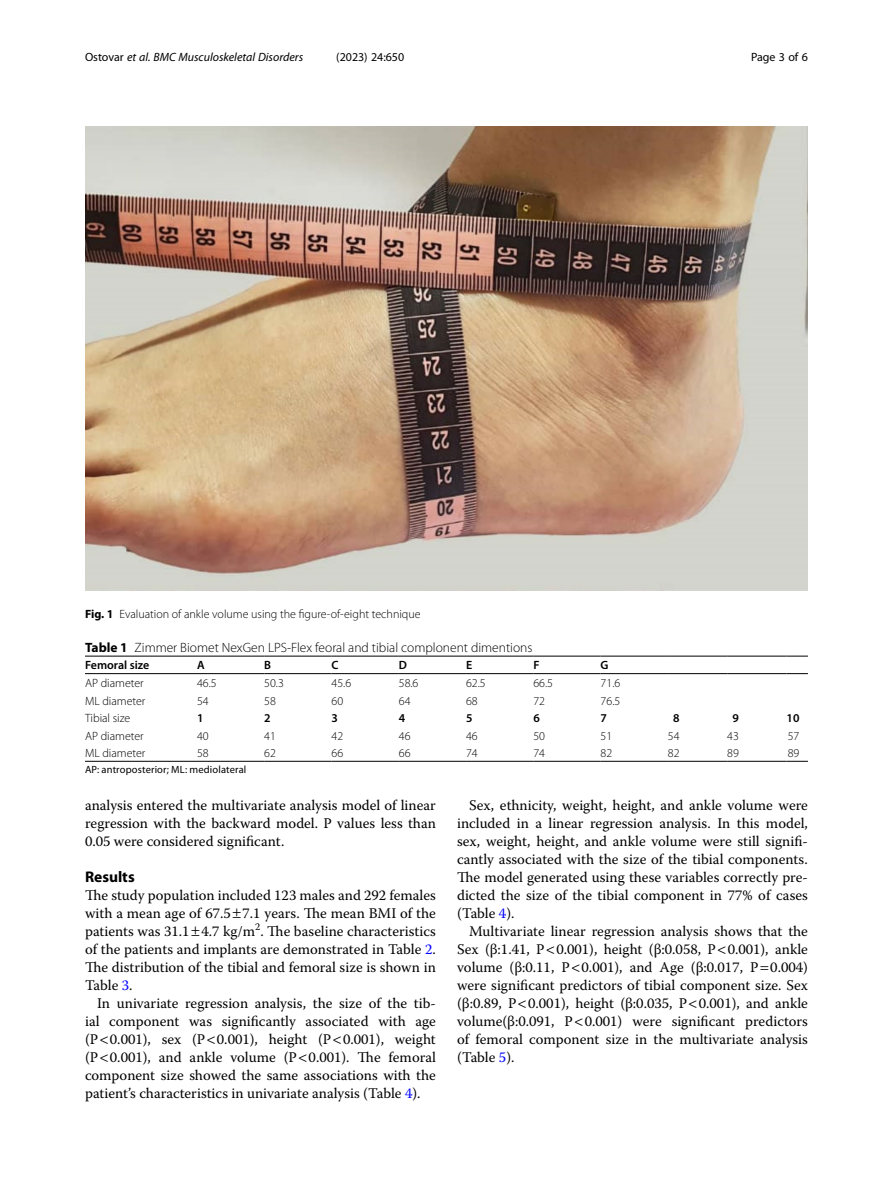
<style>
.page{position:relative;width:893px;height:1191px;background:#fff}
.page>*{position:absolute;margin:0;border:0;box-sizing:border-box;transform-origin:0 0}
.Head_1{font:700 15.45px "Myriad Pro";color:#000}
.Body_Text_Indent{font:14.7px/18px "Warnock Pro";color:#000;text-align:justify}
.Body_Text{font:14.7px/18px "Warnock Pro";color:#000;text-align:justify}
.Table_Caption{font:300 13.5px "Myriad Pro";color:#000}
.Table_Body{font:300 12px "Myriad Pro";color:#000}
.Figure_Caption{font:300 12px "Myriad Pro";color:#000}
.t1{font:italic 12px "Myriad Pro";color:#000}
.t2{font:12px "Myriad Pro";color:#000}
.Table_Head{font:600 12px "Myriad Pro";color:#000}
.Table_Body_Tab1_Deci{font:300 12px "Myriad Pro";color:#000}
.Table_Body-2{font:600 12px "Myriad Pro";color:#000}
.Table_Body_Tab1_Deci-2{font:600 12px "Myriad Pro";color:#000}
.Table_Footnote{font:10.5px "Myriad Pro";letter-spacing:.015em;color:#000}
.s1{font-style:normal}
.s2{font-weight:700}
.s3{color:#00f}
</style>
<div class="page">
<hr style="left:85px;top:673px;width:112px;height:1px;background:#000">
<hr style="left:197px;top:656px;width:67px;height:1px;background:#000">
<hr style="left:197px;top:673px;width:67px;height:1px;background:#000">
<hr style="left:264px;top:656px;width:68px;height:1px;background:#000">
<hr style="left:264px;top:673px;width:68px;height:1px;background:#000">
<hr style="left:332px;top:656px;width:67px;height:1px;background:#000">
<hr style="left:332px;top:673px;width:67px;height:1px;background:#000">
<hr style="left:399px;top:656px;width:67px;height:1px;background:#000">
<hr style="left:399px;top:673px;width:67px;height:1px;background:#000">
<hr style="left:466px;top:656px;width:67px;height:1px;background:#000">
<hr style="left:466px;top:673px;width:67px;height:1px;background:#000">
<hr style="left:533px;top:656px;width:68px;height:1px;background:#000">
<hr style="left:533px;top:673px;width:68px;height:1px;background:#000">
<hr style="left:601px;top:656px;width:67px;height:1px;background:#000">
<hr style="left:601px;top:673px;width:67px;height:1px;background:#000">
<hr style="left:668px;top:656px;width:59px;height:1px;background:#000">
<hr style="left:668px;top:673px;width:59px;height:1px;background:#000">
<hr style="left:727px;top:656px;width:60px;height:1px;background:#000">
<hr style="left:727px;top:673px;width:60px;height:1px;background:#000">
<svg style="left:787px;top:656px;width:21px;height:1px"></svg>
<svg style="left:787px;top:673px;width:21px;height:1px"></svg>
<hr style="left:197px;top:761px;width:67px;height:1px;background:#000">
<hr style="left:264px;top:761px;width:68px;height:1px;background:#000">
<hr style="left:332px;top:761px;width:67px;height:1px;background:#000">
<hr style="left:399px;top:761px;width:67px;height:1px;background:#000">
<hr style="left:466px;top:761px;width:67px;height:1px;background:#000">
<hr style="left:533px;top:761px;width:68px;height:1px;background:#000">
<hr style="left:601px;top:761px;width:67px;height:1px;background:#000">
<hr style="left:668px;top:761px;width:59px;height:1px;background:#000">
<hr style="left:727px;top:761px;width:60px;height:1px;background:#000">
<svg style="left:787px;top:761px;width:21px;height:1px"></svg>
<hr style="left:85px;top:761px;width:112px;height:1px;background:#000">
<hr style="left:85px;top:656px;width:112px;height:1px;background:#000">
<img style="left:85px;top:126px;width:723px;height:465px">
<p class="t1" style="left:85px;top:50px;width:220px"><span class="s1">Ostovar</span> et al. BMC Musculoskeletal Disorders</p>
<p class="t2" style="left:336px;top:50px;width:70px">(2023) 24:650</p>
<p class="t2" style="left:751px;top:50px;width:58px">Page 3 of 6</p>
<p class="Figure_Caption" style="left:85px;top:607px;width:337px"><span class="s2">Fig. 1</span> Evaluation of ankle volume using the figure-of-eight technique</p>
<p class="Table_Caption" style="left:85px;top:640px;width:449px"><span class="s2">Table 1</span> Zimmer Biomet NexGen LPS-Flex feoral and tibial complonent dimentions</p>
<p class="Table_Head" style="left:85px;top:657px;width:66px">Femoral size</p>
<p class="Table_Head" style="left:197px;top:657px;width:9px">A</p>
<p class="Table_Head" style="left:264px;top:657px;width:8px">B</p>
<p class="Table_Head" style="left:332px;top:657px;width:9px">C</p>
<p class="Table_Head" style="left:399px;top:657px;width:10px">D</p>
<p class="Table_Head" style="left:466px;top:657px;width:8px">E</p>
<p class="Table_Head" style="left:533px;top:657px;width:8px">F</p>
<p class="Table_Head" style="left:601px;top:657px;width:9px">G</p>
<p class="Table_Body" style="left:85px;top:676px;width:60px">AP diameter</p>
<p class="Table_Body" style="left:197px;top:676px;width:21px">46.5</p>
<p class="Table_Body" style="left:264px;top:676px;width:21px">50.3</p>
<p class="Table_Body" style="left:332px;top:676px;width:21px">45.6</p>
<p class="Table_Body" style="left:399px;top:676px;width:21px">58.6</p>
<p class="Table_Body" style="left:466px;top:676px;width:21px">62.5</p>
<p class="Table_Body" style="left:533px;top:676px;width:21px">66.5</p>
<p class="Table_Body" style="left:601px;top:676px;width:21px">71.6</p>
<p class="Table_Body" style="left:85px;top:694px;width:62px">ML diameter</p>
<p class="Table_Body" style="left:197px;top:694px;width:13px">54</p>
<p class="Table_Body" style="left:264px;top:694px;width:13px">58</p>
<p class="Table_Body" style="left:332px;top:694px;width:13px">60</p>
<p class="Table_Body" style="left:399px;top:694px;width:13px">64</p>
<p class="Table_Body" style="left:466px;top:694px;width:13px">68</p>
<p class="Table_Body" style="left:533px;top:694px;width:13px">72</p>
<p class="Table_Body" style="left:601px;top:694px;width:21px">76.5</p>
<p class="Table_Body" style="left:85px;top:711px;width:47px">Tibial size</p>
<p class="Table_Body-2" style="left:197px;top:710px;width:8px">1</p>
<p class="Table_Body-2" style="left:264px;top:710px;width:8px">2</p>
<p class="Table_Body-2" style="left:332px;top:710px;width:8px">3</p>
<p class="Table_Body-2" style="left:399px;top:710px;width:8px">4</p>
<p class="Table_Body-2" style="left:466px;top:710px;width:8px">5</p>
<p class="Table_Body-2" style="left:533px;top:710px;width:8px">6</p>
<p class="Table_Body-2" style="left:601px;top:710px;width:8px">7</p>
<p class="Table_Body_Tab1_Deci-2" style="left:673px;top:710px;width:8px">8</p>
<p class="Table_Body_Tab1_Deci-2" style="left:732px;top:710px;width:8px">9</p>
<p class="Table_Body_Tab1_Deci-2" style="left:787px;top:710px;width:14px">10</p>
<p class="Table_Body" style="left:85px;top:729px;width:60px">AP diameter</p>
<p class="Table_Body" style="left:197px;top:729px;width:13px">40</p>
<p class="Table_Body" style="left:264px;top:729px;width:13px">41</p>
<p class="Table_Body" style="left:332px;top:729px;width:13px">42</p>
<p class="Table_Body" style="left:399px;top:729px;width:13px">46</p>
<p class="Table_Body" style="left:466px;top:729px;width:13px">46</p>
<p class="Table_Body" style="left:533px;top:729px;width:13px">50</p>
<p class="Table_Body" style="left:601px;top:729px;width:13px">51</p>
<p class="Table_Body_Tab1_Deci" style="left:668px;top:729px;width:13px">54</p>
<p class="Table_Body_Tab1_Deci" style="left:727px;top:729px;width:13px">43</p>
<p class="Table_Body_Tab1_Deci" style="left:788px;top:729px;width:13px">57</p>
<p class="Table_Body" style="left:85px;top:746px;width:62px">ML diameter</p>
<p class="Table_Body" style="left:197px;top:746px;width:13px">58</p>
<p class="Table_Body" style="left:264px;top:746px;width:13px">62</p>
<p class="Table_Body" style="left:332px;top:746px;width:13px">66</p>
<p class="Table_Body" style="left:399px;top:746px;width:13px">66</p>
<p class="Table_Body" style="left:466px;top:746px;width:13px">74</p>
<p class="Table_Body" style="left:533px;top:746px;width:13px">74</p>
<p class="Table_Body" style="left:601px;top:746px;width:13px">82</p>
<p class="Table_Body_Tab1_Deci" style="left:668px;top:746px;width:13px">82</p>
<p class="Table_Body_Tab1_Deci" style="left:727px;top:746px;width:13px">89</p>
<p class="Table_Body_Tab1_Deci" style="left:788px;top:746px;width:13px">89</p>
<p class="Table_Footnote" style="left:85px;top:763px;width:163px">AP: antroposterior; ML: mediolateral</p>
<p class="Body_Text" style="left:85px;top:796px;width:352px">analysis entered the multivariate analysis model of linear regression with the backward model. P values less than 0.05 were considered significant.</p>
<p class="Head_1" style="left:85px;top:867px;width:51px">Results</p>
<p class="Body_Text" style="left:85px;top:886px;width:352px">The study population included 123 males and 292 females with a mean age of 67.5 7.1 years. The mean BMI of the patients was 31.1 4.7 kg/m<sup>2</sup>. The baseline characteristics of the patients and implants are demonstrated in Table <span class="s3">2</span>.<br>The distribution of the tibial and femoral size is shown in Table <span class="s3">3</span>.</p>
<p class="Body_Text_Indent" style="left:85px;top:994px;width:352px;text-indent:12px">In univariate regression analysis, the size of the tib&shy;ial component was significantly associated with age (P 0.001), sex (P 0.001), height (P 0.001), weight (P 0.001), and ankle volume (P 0.001). The femoral component size showed the same associations with the patient’s characteristics in univariate analysis (Table <span class="s3">4</span>).</p>
<p class="Body_Text_Indent" style="left:457px;top:796px;width:352px;text-indent:12px">Sex, ethnicity, weight, height, and ankle volume were included in a linear regression analysis. In this model, sex, weight, height, and ankle volume were still signifi&shy;cantly associated with the size of the tibial components.<br>The model generated using these variables correctly pre&shy;dicted the size of the tibial component in 77% of cases (Table <span class="s3">4</span>).</p>
<p class="Body_Text_Indent" style="left:457px;top:922px;width:352px;text-indent:12px">Multivariate linear regression analysis shows that the Sex (β:1.41, P 0.001), height (β:0.058, P 0.001), ankle volume (β:0.11, P 0.001), and Age (β:0.017, P 0.004) were significant predictors of tibial component size. Sex (β:0.89, P 0.001), height (β:0.035, P 0.001), and ankle volume(β:0.091, P 0.001) were significant predictors of femoral component size in the multivariate analysis (Table <span class="s3">5</span>).</p>
</div>
